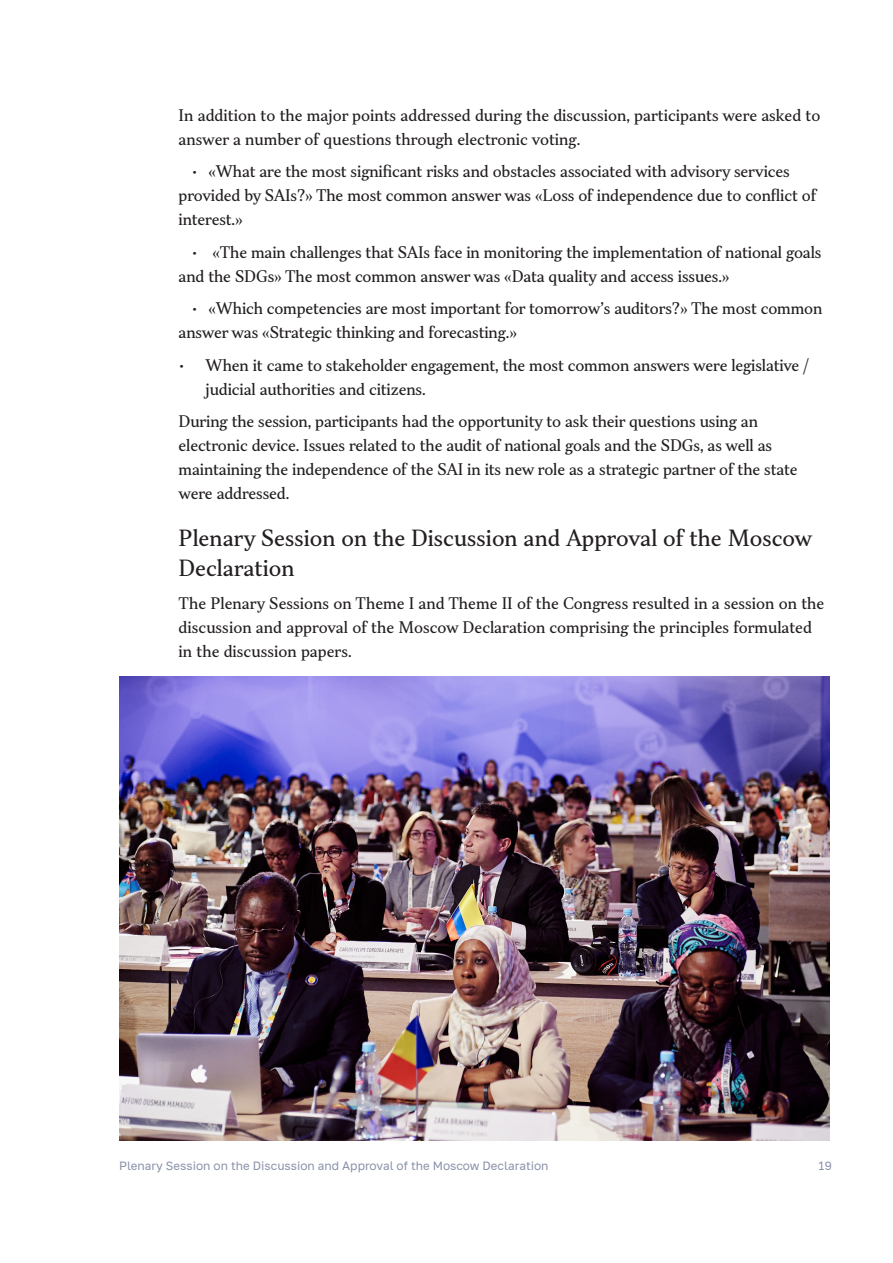
<style>
.page{position:relative;width:893px;height:1263px;background:#fff}
.page>*{position:absolute;margin:0;border:0;box-sizing:border-box;transform-origin:0 0}
.заголовок3{font:21px/30px "TT Jenevers";color:#231f20}
.текст{font:15px/24px "TT Jenevers";letter-spacing:-.01em;color:#231f20}
.список{font:15px/24px "TT Jenevers";color:#231f20}
.колонтитул{font:12px "PT Russia Text";color:#8992a9}
</style>
<div class="page">
<img style="left:119px;top:676px;width:710px;height:465px">
<p class="список" style="left:179px;top:103px;width:643px">In addition to the major points addressed during the discussion, participants were asked to answer a number of questions through electronic voting.</p>
<p class="текст" style="left:179px;top:160px;width:639px;text-indent:13px">• «What are the most significant risks and obstacles associated with advisory services provided by SAIs?» The most common answer was «Loss of independence due to conflict of interest.»</p>
<p class="текст" style="left:179px;top:240px;width:644px;text-indent:13px">• «The main challenges that SAIs face in monitoring the implementation of national goals and the SDGs» The most common answer was «Data quality and access issues.»</p>
<p class="текст" style="left:179px;top:297px;width:645px;text-indent:13px">• «Which competencies are most important for tomorrow’s auditors?» The most common answer was «Strategic thinking and forecasting.»</p>
<p class="текст" style="left:206px;top:353px;width:605px;text-indent:-27px">• When it came to stakeholder engagement, the most common answers were legislative / judicial authorities and citizens.</p>
<p class="текст" style="left:179px;top:410px;width:620px">During the session, participants had the opportunity to ask their questions using an electronic device. Issues related to the audit of national goals and the SDGs, as well as maintaining the independence of the SAI in its new role as a strategic partner of the state were addressed.</p>
<p class="заголовок3" style="left:179px;top:524px;width:635px">Plenary Session on the Discussion and Approval of the Moscow<br>Declaration</p>
<p class="текст" style="left:179px;top:591px;width:647px">The Plenary Sessions on Theme I and Theme II of the Congress resulted in a session on the discussion and approval of the Moscow Declaration comprising the principles formulated in the discussion papers.</p>
<p class="колонтитул" style="left:119px;top:1159px;width:431px">Plenary Session on the Discussion and Approval of the Moscow Declaration</p>
<p class="колонтитул" style="left:818px;top:1159px;width:15px">19</p>
</div>
